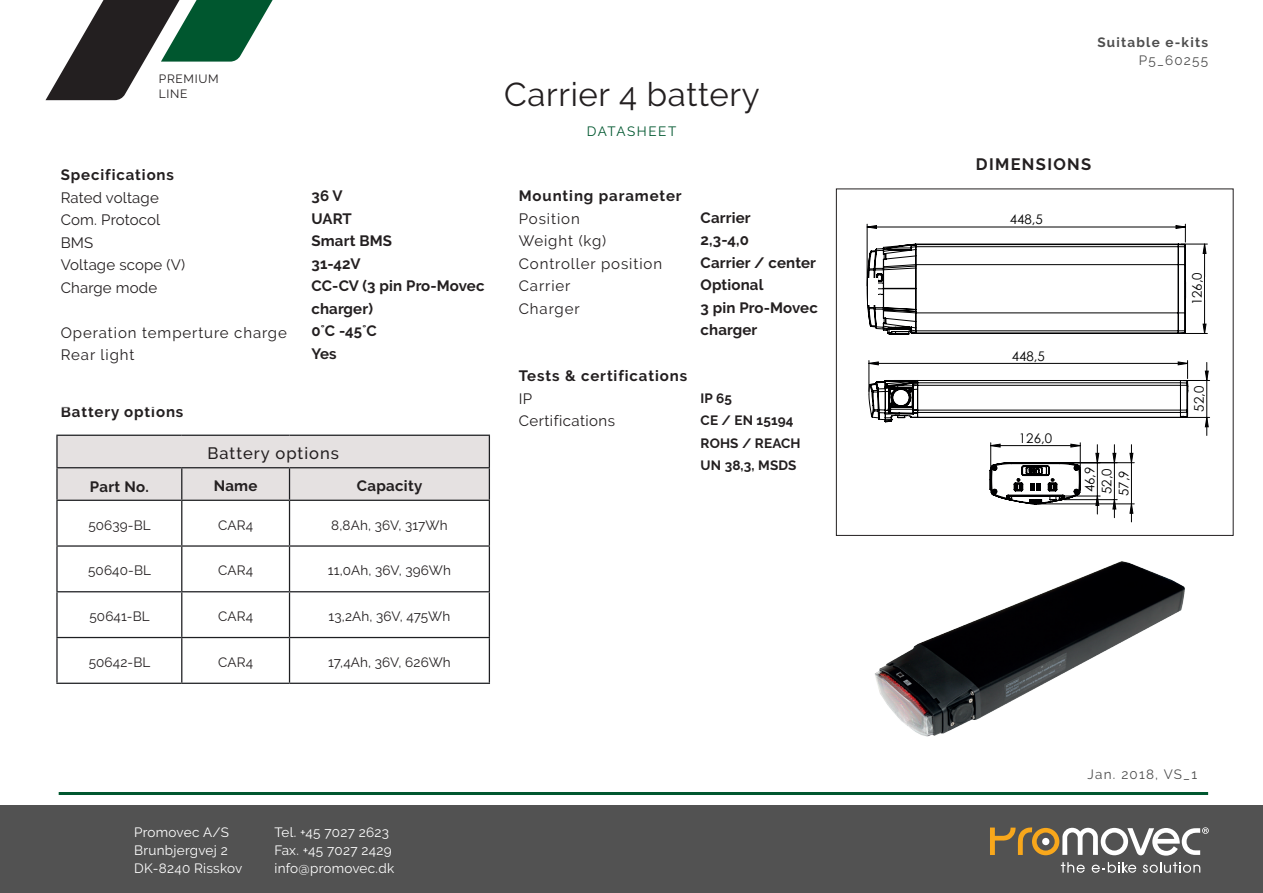
<style>
.page{position:relative;width:1263px;height:893px;background:#fff}
.page>*{position:absolute;margin:0;border:0;box-sizing:border-box;transform-origin:0 0}
.t1{font:33px "Raleway";letter-spacing:.02em;color:#231f20}
.t2{font:500 16.5px "Raleway";letter-spacing:.06em;color:#231f20}
.t3{font:700 16.5px "Raleway";letter-spacing:.08em;color:#231f20}
.t4{font:700 15px/22.5px "Raleway";letter-spacing:.01em;color:#231f20}
.t5{font:15px/22.5px "Raleway";letter-spacing:.05em;color:#231f20}
.t6{font:700 15px "Raleway";letter-spacing:.06em;color:#231f20}
.t7{font:15px/22.5px "Raleway";letter-spacing:.01em;color:#231f20}
.t8{font:15px/22.5px "Raleway";letter-spacing:.03em;color:#231f20}
.t9{font:13.5px "Raleway";letter-spacing:.01em;color:#231f20}
.t10{font:13.5px/18px "Raleway";letter-spacing:.02em;color:#fff}
.t11{font:700 13.5px/22.5px "Raleway";letter-spacing:.01em;color:#231f20}
.t12{font:13.5px "Raleway";letter-spacing:.09em;color:#000001}
.t13{font:700 13.5px "Raleway";letter-spacing:.09em;color:#000001}
.t14{font:13.5px "Raleway";letter-spacing:.115em;color:#00572f}
.t15{font:13.2px "Century Gothic";color:#000001}
.t16{font:12px/14.4px "Raleway";letter-spacing:.06em;color:#231f20}
.t17{font:7.05px "Century Gothic";color:#000001}
</style>
<div class="page">
<img style="left:875px;top:561px;width:310px;height:176px">
<hr style="left:1180px;top:583px;width:56px;height:1px;background:#b5b7b7">
<hr style="left:1180px;top:631px;width:56px;height:1px;background:#b5b7b7">
<hr style="left:1180px;top:619px;width:56px;height:1px;background:#b5b7b7">
<hr style="left:1180px;top:607px;width:56px;height:1px;background:#b5b7b7">
<hr style="left:1180px;top:595px;width:56px;height:1px;background:#b5b7b7">
<hr style="left:1180px;top:643px;width:56px;height:1px;background:#b5b7b7">
<hr style="left:840px;top:196px;width:396px;height:1px;background:#b5b7b7">
<hr style="left:840px;top:196px;width:1px;height:160px;background:#b5b7b7">
<hr style="left:840px;top:691px;width:396px;height:1px;background:#b5b7b7">
<hr style="left:840px;top:677px;width:340px;height:1px;background:#b5b7b7">
<hr style="left:1262px;top:196px;width:1px;height:160px;background:#b5b7b7">
<div style="left:0;top:805px;width:1263px;height:88px;background:#525252"></div>
<svg style="left:990px;top:827px;width:219px;height:29px"></svg>
<svg style="left:1061px;top:862px;width:24px;height:11px"></svg>
<svg style="left:1143px;top:862px;width:57px;height:11px"></svg>
<svg style="left:1092px;top:862px;width:44px;height:11px"></svg>
<hr style="left:59px;top:792px;width:1149px;height:3px;background:#00572f">
<svg style="left:46px;top:0;width:227px;height:100px"></svg>
<svg style="left:182px;top:501px;width:307px;height:182px"></svg>
<div style="left:57px;top:434px;width:433px;height:66px;background:#e5e1e1"></div>
<hr style="left:56px;top:435px;width:126px;height:1px;background:#1e1f22">
<hr style="left:56px;top:436px;width:2px;height:31px;background:#1e1f22">
<hr style="left:182px;top:435px;width:107px;height:1px;background:#1e1f22">
<hr style="left:289px;top:435px;width:201px;height:1px;background:#1e1f22">
<hr style="left:56px;top:467px;width:126px;height:1px;background:#1e1f22">
<hr style="left:56px;top:468px;width:2px;height:32px;background:#1e1f22">
<hr style="left:56px;top:500px;width:126px;height:1px;background:#1e1f22">
<hr style="left:56px;top:501px;width:2px;height:44px;background:#1e1f22">
<hr style="left:56px;top:545px;width:126px;height:2px;background:#1e1f22">
<hr style="left:56px;top:547px;width:2px;height:44px;background:#1e1f22">
<hr style="left:56px;top:591px;width:126px;height:1px;background:#1e1f22">
<hr style="left:56px;top:592px;width:2px;height:45px;background:#1e1f22">
<hr style="left:56px;top:637px;width:126px;height:1px;background:#1e1f22">
<hr style="left:56px;top:638px;width:2px;height:45px;background:#1e1f22">
<hr style="left:56px;top:683px;width:126px;height:1px;background:#1e1f22">
<hr style="left:489px;top:436px;width:1px;height:31px;background:#1e1f22">
<hr style="left:182px;top:467px;width:107px;height:1px;background:#1e1f22">
<hr style="left:181px;top:468px;width:1px;height:32px;background:#1e1f22">
<hr style="left:289px;top:467px;width:201px;height:1px;background:#1e1f22">
<hr style="left:289px;top:468px;width:1px;height:32px;background:#1e1f22">
<hr style="left:489px;top:468px;width:1px;height:32px;background:#1e1f22">
<hr style="left:182px;top:500px;width:107px;height:1px;background:#1e1f22">
<hr style="left:181px;top:501px;width:1px;height:44px;background:#1e1f22">
<hr style="left:289px;top:500px;width:201px;height:1px;background:#1e1f22">
<hr style="left:289px;top:501px;width:1px;height:44px;background:#1e1f22">
<hr style="left:489px;top:501px;width:1px;height:44px;background:#1e1f22">
<hr style="left:182px;top:545px;width:107px;height:2px;background:#1e1f22">
<hr style="left:181px;top:547px;width:1px;height:44px;background:#1e1f22">
<hr style="left:289px;top:545px;width:201px;height:2px;background:#1e1f22">
<hr style="left:289px;top:547px;width:1px;height:44px;background:#1e1f22">
<hr style="left:489px;top:547px;width:1px;height:44px;background:#1e1f22">
<hr style="left:182px;top:591px;width:107px;height:1px;background:#1e1f22">
<hr style="left:181px;top:592px;width:1px;height:45px;background:#1e1f22">
<hr style="left:289px;top:591px;width:201px;height:1px;background:#1e1f22">
<hr style="left:289px;top:592px;width:1px;height:45px;background:#1e1f22">
<hr style="left:489px;top:592px;width:1px;height:45px;background:#1e1f22">
<hr style="left:182px;top:637px;width:107px;height:1px;background:#1e1f22">
<hr style="left:181px;top:638px;width:1px;height:45px;background:#1e1f22">
<hr style="left:289px;top:637px;width:201px;height:1px;background:#1e1f22">
<hr style="left:289px;top:638px;width:1px;height:45px;background:#1e1f22">
<hr style="left:489px;top:638px;width:1px;height:45px;background:#1e1f22">
<hr style="left:182px;top:683px;width:107px;height:1px;background:#1e1f22">
<hr style="left:289px;top:683px;width:201px;height:1px;background:#1e1f22">
<hr style="left:1183px;top:545px;width:52px;height:1px;background:#b5b7b7">
<hr style="left:1183px;top:594px;width:52px;height:1px;background:#b5b7b7">
<hr style="left:1183px;top:582px;width:52px;height:1px;background:#b5b7b7">
<hr style="left:1183px;top:570px;width:52px;height:1px;background:#b5b7b7">
<hr style="left:1183px;top:557px;width:52px;height:1px;background:#b5b7b7">
<hr style="left:1183px;top:606px;width:52px;height:1px;background:#b5b7b7">
<hr style="left:844px;top:325px;width:391px;height:1px;background:#b5b7b7">
<hr style="left:844px;top:325px;width:1px;height:122px;background:#b5b7b7">
<hr style="left:844px;top:654px;width:391px;height:1px;background:#b5b7b7">
<hr style="left:844px;top:640px;width:339px;height:1px;background:#b5b7b7">
<hr style="left:1262px;top:325px;width:1px;height:122px;background:#b5b7b7">
<hr style="left:1262px;top:361px;width:1px;height:34px;background:#000001">
<svg style="left:1262px;top:362px;width:1px;height:18px"></svg>
<hr style="left:1262px;top:380px;width:1px;height:42px;background:#000001">
<hr style="left:977px;top:628px;width:191px;height:1px;background:#b5b7b7">
<hr style="left:977px;top:676px;width:57px;height:1px;background:#b5b7b7">
<hr style="left:1034px;top:664px;width:134px;height:1px;background:#b5b7b7">
<hr style="left:977px;top:664px;width:57px;height:1px;background:#b5b7b7">
<hr style="left:977px;top:652px;width:57px;height:1px;background:#b5b7b7">
<hr style="left:977px;top:688px;width:191px;height:1px;background:#b5b7b7">
<hr style="left:1034px;top:712px;width:134px;height:1px;background:#b5b7b7">
<hr style="left:977px;top:407px;width:1px;height:121px;background:#b5b7b7">
<hr style="left:977px;top:736px;width:191px;height:1px;background:#b5b7b7">
<hr style="left:1262px;top:407px;width:1px;height:121px;background:#b5b7b7">
<svg style="left:866px;top:224px;width:369px;height:298px"></svg>
<div style="left:836px;top:189px;width:397px;height:347px;border:1px solid #231f20"></div>
<p class="t16" style="left:159px;top:72px;width:62px">PREMIUM<br>LINE</p>
<p class="t6" style="left:61px;top:166px;width:115px">Specifications</p>
<p class="t7" style="left:61px;top:186px;width:126px">Rated voltage<br>Com. Protocol<br>BMS<br>Voltage scope (V)<br>Charge mode</p>
<p class="t5" style="left:61px;top:321px;width:228px">Operation temperture charge<br>Rear light</p>
<p class="t6" style="left:61px;top:403px;width:124px">Battery options</p>
<p class="t4" style="left:311px;top:185px;width:175px">36 V<br>UART<br>Smart BMS<br>31-42V<br>CC-CV (3 pin Pro-Movec charger)<br>0˚C -45˚C<br>Yes</p>
<p class="t2" style="left:207px;top:444px;width:133px">Battery options</p>
<p class="t4" style="left:90px;top:476px;width:60px">Part No.</p>
<p class="t4" style="left:214px;top:475px;width:45px">Name</p>
<p class="t4" style="left:357px;top:475px;width:67px">Capacity</p>
<p class="t9" style="left:88px;top:517px;width:64px">50639-BL</p>
<p class="t9" style="left:218px;top:517px;width:36px">CAR4</p>
<p class="t9" style="left:331px;top:517px;width:118px">8,8Ah, 36V, 317Wh</p>
<p class="t9" style="left:88px;top:563px;width:64px">50640-BL</p>
<p class="t9" style="left:218px;top:563px;width:36px">CAR4</p>
<p class="t9" style="left:328px;top:563px;width:125px">11,0Ah, 36V, 396Wh</p>
<p class="t9" style="left:89px;top:608px;width:62px">50641-BL</p>
<p class="t9" style="left:218px;top:608px;width:36px">CAR4</p>
<p class="t9" style="left:329px;top:608px;width:123px">13,2Ah, 36V, 475Wh</p>
<p class="t9" style="left:89px;top:654px;width:63px">50642-BL</p>
<p class="t9" style="left:218px;top:654px;width:36px">CAR4</p>
<p class="t9" style="left:328px;top:654px;width:124px">17,4Ah, 36V, 626Wh</p>
<h1 class="t1" style="left:504px;top:75px;width:257px">Carrier 4 battery</h1>
<p class="t14" style="left:587px;top:123px;width:91px">DATASHEET</p>
<p class="t6" style="left:519px;top:188px;width:164px">Mounting parameter</p>
<p class="t5" style="left:519px;top:207px;width:145px">Position<br>Weight (kg)<br>Controller position<br>Carrier<br>Charger</p>
<p class="t6" style="left:519px;top:368px;width:170px">Tests &amp; certifications</p>
<p class="t8" style="left:519px;top:387px;width:98px">IP<br>Certifications</p>
<p class="t4" style="left:701px;top:206px;width:119px">Carrier<br>2,3-4,0<br>Carrier / center<br>Optional<br>3 pin Pro-Movec charger</p>
<p class="t15" style="left:737px;top:254px;width:35px">448,5</p>
<p class="t17" style="left:747px;top:331px;width:5px">B</p>
<p class="t11" style="left:701px;top:387px;width:102px">IP 65<br>CE / EN 15194<br>ROHS / REACH<br>UN 38,3, MSDS</p>
<p class="t15" style="left:737px;top:429px;width:35px">448,5</p>
<p class="t17" style="left:749px;top:436px;width:7px">C</p>
<p class="t10" style="left:134px;top:823px;width:110px">Promovec A/S<br>Brunbjergvej 2<br>DK-8240 Risskov</p>
<p class="t10" style="left:275px;top:823px;width:121px">Tel. +45 7027 2623<br>Fax. +45 7027 2429 info@promovec.dk</p>
<p class="t13" style="left:1097px;top:34px;width:112px">Suitable e-kits</p>
<p class="t12" style="left:1139px;top:52px;width:71px">P5_60255</p>
<p class="t3" style="left:976px;top:155px;width:117px">DIMENSIONS</p>
<p class="t15" style="left:1010px;top:210px;width:35px">448,5</p>
<p class="t15" style="left:1012px;top:346px;width:35px">448,5</p>
<p class="t15" style="left:1019px;top:429px;width:35px">126,0</p>
<p class="t15" style="left:1080px;top:492px;width:27px;rotate:-90deg">46,9</p>
<p class="t15" style="left:1114px;top:496px;width:27px;rotate:-90deg">57,9</p>
<p class="t15" style="left:1097px;top:494px;width:27px;rotate:-90deg">52,0</p>
<p class="t15" style="left:1188px;top:305px;width:35px;rotate:-90deg">126,0</p>
<p class="t15" style="left:1190px;top:412px;width:27px;rotate:-90deg">52,0</p>
<p class="t12" style="left:1088px;top:767px;width:111px">Jan. 2018, VS_1</p>
</div>
